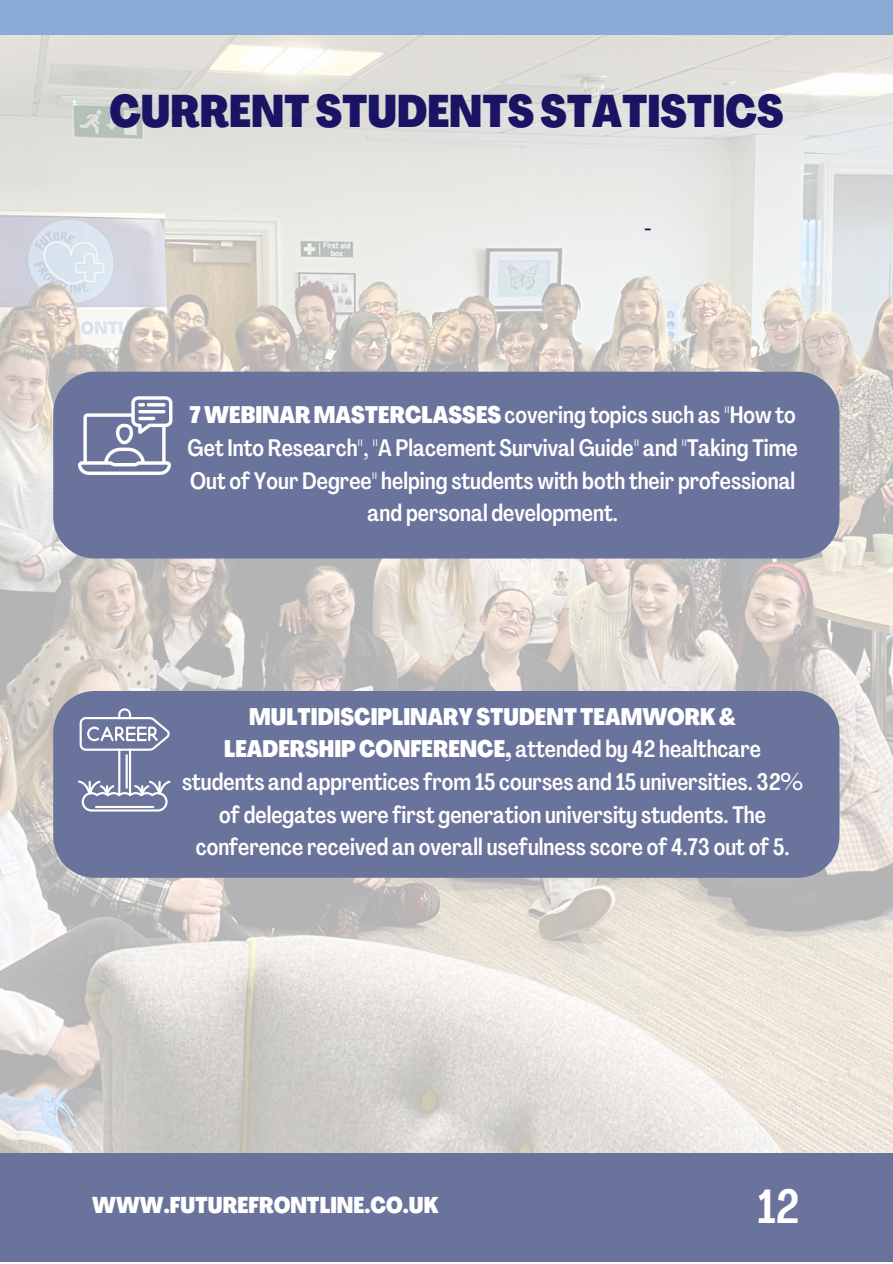
<style>
.page{position:relative;width:893px;height:1264px;background:#fff}
.page>*{position:absolute;margin:0;border:0;box-sizing:border-box;transform-origin:0 0}
.t1{font:500 47.25px "Agrandir Tight";color:#fff}
.t2{font:800 45px "Agrandir Tight";color:#1b1464}
.t3{font:500 23.55px/32.5px "Agrandir Tight";color:#fff;text-align:center}
.t4{font:800 22.5px "Agrandir Tight";color:#fff}
.t5{font:500 21px "Agrandir Tight";color:#1b1464}
.s1{font-weight:800}
</style>
<div class="page">
<div style="left:0;top:1153px;width:892px;height:108px;background:#6a739c"></div>
<img style="left:0;top:35px;width:892px;height:1117px">
<div style="left:0;top:0;width:892px;height:35px;background:#8aabd6"></div>
<div style="left:53px;top:372px;width:786px;height:186px;background:#6a739c"></div>
<svg style="left:78px;top:396px;width:94px;height:79px"></svg>
<div style="left:53px;top:691px;width:786px;height:186px;background:#6a739c"></div>
<svg style="left:78px;top:708px;width:92px;height:103px;background:#868daf"></svg>
<hr style="left:95px;top:806px;width:59px;height:2px;background:#fff">
<hr style="left:126px;top:754px;width:2px;height:34px;background:#fff">
<p class="t2" style="left:109px;top:94px;width:675px">CURRENTSTUDENTSSTATISTICS</p>
<p class="t5" style="left:644px;top:220px;width:9px">-</p>
<p class="t3" style="left:188px;top:401px;width:611px"><span class="s1">7WEBINARMASTERCLASSES</span>covering topics such as "How to Get Into Research", "A Placement Survival Guide" and "Taking Time Out of Your Degree" helping students with both their professional and personal development.</p>
<p class="t3" style="left:182px;top:702px;width:622px"><span class="s1">MULTIDISCIPLINARYSTUDENTTEAMWORK&amp; LEADERSHIPCONFERENCE,</span> attended by 42 healthcare students and apprentices from 15 courses and 15 universities. 32% of delegates were first generation university students. The conference received an overall usefulness score of 4.73 out of 5.</p>
<p class="t4" style="left:92px;top:1196px;width:348px">WWW.FUTUREFRONTLINE.CO.UK</p>
<p class="t1" style="left:757px;top:1187px;width:44px">12</p>
</div>
